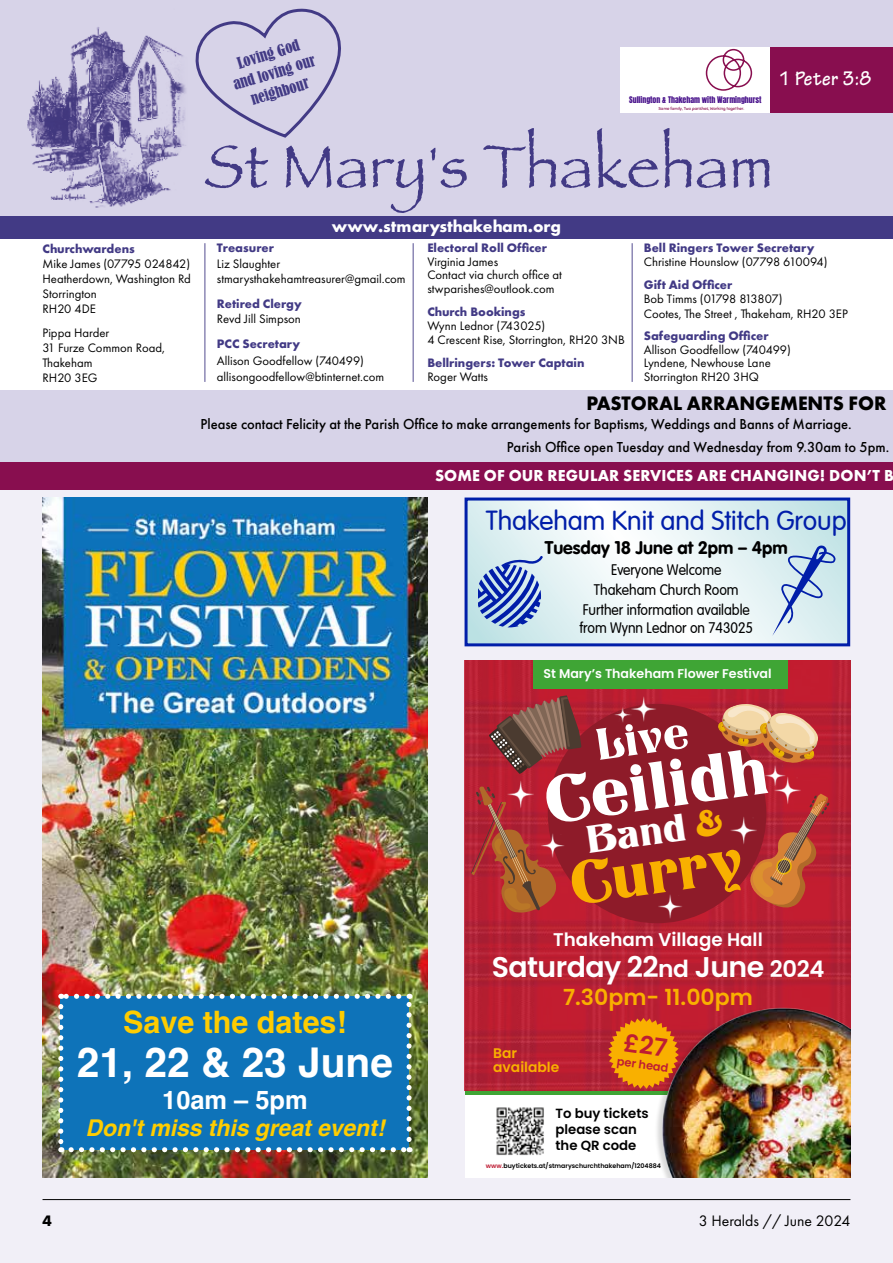
<style>
.page{position:relative;width:893px;height:1263px;background:#fff}
.page>*{position:absolute;margin:0;border:0;box-sizing:border-box;transform-origin:0 0}
.t1{font:70.05px "Titania";color:#fff}
.t2{font:63.9px "Titania";color:#f9b000}
.t3{font:46.65px "Titania";color:#fff}
.t4{font:700 41.1px "Helvetica";color:#fff}
.t5{font:41.1px "Titania";color:#fff}
.t6{font:700 30.75px "Helvetica";color:#fc0}
.t7{font:600 28.5px "Poppins";letter-spacing:-.02em;color:#fff}
.t8{font:300 27px "VAG Rounded";letter-spacing:-.005em;color:#011ea9}
.t9{font:700 25.65px "Helvetica";color:#fff}
.t10{font:italic 700 23.1px "Helvetica";color:#ffcd00}
.t11{font:600 22.2px "Poppins";color:#f9b000}
.t12{font:700 21px "Tekton Pro";letter-spacing:.025em;color:#fff;scale:.87 1}
.t13{font:700 20.25px "Futura PT";color:#000}
.t14{font:600 18.3px "Poppins";color:#fff}
.t15{font:18px "VAG Rounded Bold";letter-spacing:-.005em;color:#000}
.t16{font:700 17.25px "Futura PT";color:#fff}
.t17{font:700 16.5px "Futura PT";letter-spacing:.01em;color:#fff}
.t18{font:15.75px "Futura PT";color:#000}
.t19{font:700 15.75px "Futura PT";color:#000}
.t20{font:500 15px/23.2px "Futura PT";color:#000}
.t21{font:300 15px/20.1px "VAG Rounded";letter-spacing:-.005em;color:#000;text-align:center;scale:.94 1}
.t22{font:condensed 15px/19.5px "Bernard";color:#423a85;text-align:center}
.t23{font:600 13.95px/13.8px "Poppins";color:#f9b000}
.t24{font:600 13.35px/15.8px "Poppins";color:#000}
.t25{font:12.75px/15px "Futura PT";color:#000}
.t26{font:700 12.75px "Futura PT";color:#423a85}
.t27{font:600 12.6px "Poppins";color:#fff}
.t28{font:600 11.4px "Poppins";color:#be1c33}
.t29{font:7.8px "Anton";color:#4a148c}
.t30{font:600 6.3px "Poppins";color:#000}
.t31{font:4.35px "Sniglet";color:#880e4f}
.s1{font-size:39.9px;color:#f9b000}
.s2{font-size:23.4px}
.s3{font-size:22.8px}
.s4{color:#be1c33}
</style>
<div class="page">
<div style="left:0;top:401px;width:893px;height:862px;background:#f1eff7"></div>
<hr style="left:43px;top:1199px;width:807px;height:1px;background:#000">
<div style="left:0;top:4px;width:893px;height:234px;background:#423a85"></div>
<div style="left:0;top:0;width:893px;height:215px;background:#d7d3e8"></div>
<div style="left:0;top:390px;width:893px;height:82px;background:#d7d3e8"></div>
<img style="left:28px;top:27px;width:158px;height:181px">
<hr style="left:204px;top:243px;width:2px;height:139px;background:#423a85">
<hr style="left:412px;top:243px;width:2px;height:139px;background:#423a85">
<hr style="left:631px;top:243px;width:2px;height:139px;background:#423a85">
<svg style="left:205px;top:128px;width:565px;height:85px"></svg>
<svg style="left:469px;top:501px;width:377px;height:141px"></svg>
<div style="left:465px;top:497px;width:385px;height:149px;border:3px solid #011ea9"></div>
<svg style="left:478px;top:556px;width:65px;height:71px;background:#7c96d0"></svg>
<svg style="left:773px;top:545px;width:62px;height:91px;background:#b8cee4"></svg>
<div style="left:717px;top:47px;width:176px;height:66px;background:#880e4f"></div>
<div style="left:620px;top:47px;width:150px;height:66px;background:#fff"></div>
<svg style="left:706px;top:49px;width:46px;height:42px"></svg>
<svg style="left:195px;top:8px;width:152px;height:131px"></svg>
<div style="left:0;top:463px;width:893px;height:27px;background:#880e4f"></div>
<div style="left:465px;top:660px;width:385px;height:518px;background:#fff"></div>
<svg style="left:465px;top:660px;width:385px;height:431px;background:#b72033"></svg>
<div style="left:548px;top:704px;width:218px;height:219px;background:#8e1b29;border-radius:50%"></div>
<svg style="left:744px;top:794px;width:85px;height:121px;background:#b94233"></svg>
<svg style="left:471px;top:786px;width:90px;height:129px;background:#ae3a31"></svg>
<svg style="left:718px;top:703px;width:101px;height:62px;background:#cb7c60"></svg>
<div style="left:533px;top:660px;width:254px;height:29px;background:#3fa535"></div>
<hr style="left:465px;top:1091px;width:385px;height:3px;background:#3fa535">
<img style="left:762px;top:763px;width:25px;height:26px">
<img style="left:771px;top:774px;width:32px;height:34px">
<img style="left:505px;top:779px;width:32px;height:34px">
<img style="left:613px;top:705px;width:16px;height:17px">
<img style="left:629px;top:695px;width:29px;height:27px">
<img style="left:730px;top:814px;width:30px;height:34px">
<img style="left:538px;top:831px;width:27px;height:30px">
<img style="left:648px;top:997px;width:202px;height:181px">
<img style="left:658px;top:894px;width:26px;height:28px">
<svg style="left:489px;top:694px;width:92px;height:80px;background:#8b3f3f"></svg>
<img style="left:496px;top:1107px;width:48px;height:49px">
<img style="left:43px;top:497px;width:384px;height:681px">
<div style="left:61px;top:996px;width:348px;height:154px;background:#0e73b9"></div>
<svg style="left:58px;top:1006px;width:5px;height:146px"></svg>
<svg style="left:71px;top:1147px;width:339px;height:5px"></svg>
<svg style="left:406px;top:994px;width:6px;height:145px"></svg>
<svg style="left:61px;top:994px;width:338px;height:5px"></svg>
<svg style="left:608px;top:1018px;width:71px;height:71px;background:#e2840e"></svg>
<p class="t22" style="left:225px;top:57px;width:86px;rotate:-17deg">Loving God and loving our neighbour</p>
<p class="t29" style="left:629px;top:96px;width:134px">Sullington &amp; Thakeham with Warminghurst</p>
<p class="t31" style="left:658px;top:105px;width:87px">Same family, Two parishes, Working together.</p>
<h3 class="t12" style="left:779px;top:66px;width:108px">1 Peter 3:8</h3>
<p class="t26" style="left:43px;top:240px;width:94px">Churchwardens</p>
<p class="t25" style="left:43px;top:256px;width:150px">Mike James (07795 024842)<br>Heatherdown, Washington Rd<br>Storrington<br>RH20 4DE</p>
<p class="t25" style="left:43px;top:325px;width:124px">Pippa Harder<br>31 Furze Common Road,<br>Thakeham<br>RH20 3EG</p>
<h3 class="t16" style="left:332px;top:215px;width:231px">www.stmarysthakeham.org</h3>
<p class="t26" style="left:217px;top:240px;width:59px">Treasurer</p>
<p class="t25" style="left:217px;top:256px;width:190px;line-height:15.6px">Liz Slaughter stmarysthakehamtreasurer@gmail.com</p>
<p class="t26" style="left:217px;top:295px;width:86px">Retired Clergy</p>
<p class="t25" style="left:217px;top:312px;width:86px">Revd Jill Simpson</p>
<p class="t26" style="left:217px;top:336px;width:85px">PCC Secretary</p>
<p class="t25" style="left:217px;top:352px;width:169px;line-height:16.4px">Allison Goodfellow (740499) allisongoodfellow@btinternet.com</p>
<p class="t26" style="left:427px;top:240px;width:121px">Electoral Roll Officer</p>
<p class="t25" style="left:427px;top:255px;width:136px;line-height:13.5px">Virginia James<br>Contact via church office at stwparishes@outlook.com</p>
<p class="t26" style="left:427px;top:303px;width:100px">Church Bookings</p>
<p class="t25" style="left:427px;top:318px;width:199px;line-height:14.2px">Wynn Lednor (743025)<br>4 Crescent Rise, Storrington, RH20 3NB</p>
<p class="t26" style="left:427px;top:354px;width:159px">Bellringers: Tower Captain</p>
<p class="t25" style="left:427px;top:369px;width:62px">Roger Watts</p>
<p class="t26" style="left:644px;top:240px;width:172px">Bell Ringers Tower Secretary</p>
<p class="t25" style="left:644px;top:255px;width:185px">Christine Hounslow (07798 610094)</p>
<p class="t26" style="left:644px;top:277px;width:90px">Gift Aid Officer</p>
<p class="t25" style="left:644px;top:292px;width:206px;line-height:14.2px">Bob Timms (01798 813807)<br>Cootes, The Street , Thakeham, RH20 3EP</p>
<p class="t26" style="left:644px;top:328px;width:126px">Safeguarding Officer</p>
<p class="t25" style="left:644px;top:343px;width:149px;line-height:13.5px">Allison Goodfellow (740499)<br>Lyndene, Newhouse Lane<br>Storrington RH20 3HQ</p>
<h3 class="t13" style="left:587px;top:390px;width:301px">PASTORAL ARRANGEMENTS FOR</h3>
<p class="t20" style="left:507px;top:412px;width:384px;text-indent:-306px">Please contact Felicity at the Parish Office to make arrangements for Baptisms, Weddings and Banns of Marriage.<br>Parish Office open Tuesday and Wednesday from 9.30am to 5pm.</p>
<p class="t17" style="left:435px;top:465px;width:460px">SOME OF OUR REGULAR SERVICES ARE CHANGING! DON’T B</p>
<h3 class="t8" style="left:486px;top:505px;width:362px">Thakeham Knit and Stitch Group</h3>
<h3 class="t15" style="left:545px;top:537px;width:244px">Tuesday 18 June at 2pm – 4pm</h3>
<p class="t21" style="left:583px;top:560px;width:179px">Everyone Welcome<br>Thakeham Church Room<br>Further information available</p>
<p class="t21" style="left:579px;top:618px;width:186px">from Wynn Lednor on 743025</p>
<p class="t27" style="left:543px;top:666px;width:230px">St Mary’s Thakeham Flower Festival</p>
<h3 class="t3" style="left:594px;top:718px;width:94px;rotate:-8deg">Live</h3>
<h1 class="t1" style="left:540px;top:760px;width:227px;rotate:-8deg">Ceilidh</h1>
<h3 class="t5" style="left:584px;top:816px;width:138px;rotate:-8deg">Band <span class="s1">&amp;</span></h3>
<h2 class="t2" style="left:566px;top:847px;width:175px;rotate:-8deg">Curry</h2>
<h3 class="t6" style="left:123px;top:1003px;width:225px">Save the dates!</h3>
<h3 class="t4" style="left:77px;top:1037px;width:318px">21, 22 &amp; 23 June</h3>
<h3 class="t9" style="left:162px;top:1084px;width:147px">10am – 5pm</h3>
<h3 class="t10" style="left:86px;top:1114px;width:300px">Don't miss this great event!</h3>
<h3 class="t14" style="left:553px;top:929px;width:211px">Thakeham Village Hall</h3>
<h3 class="t7" style="left:492px;top:950px;width:334px">Saturday 22<span class="s2">nd</span> June <span class="s3">2024</span></h3>
<h3 class="t11" style="left:563px;top:985px;width:191px">7.30pm- 11.00pm</h3>
<p class="t23" style="left:493px;top:1046px;width:68px">Bar available</p>
<p class="t24" style="left:555px;top:1105px;width:95px">To buy tickets please scan the QR code</p>
<p class="t28" style="left:618px;top:1054px;width:53px;rotate:8deg">per head</p>
<p class="t30" style="left:486px;top:1162px;width:177px"><span class="s4">www.</span>buytickets.at/stmaryschurchthakeham/1204884</p>
<p class="t19" style="left:43px;top:1211px;width:11px">4</p>
<p class="t18" style="left:699px;top:1212px;width:153px">3 Heralds // June 2024</p>
</div>
